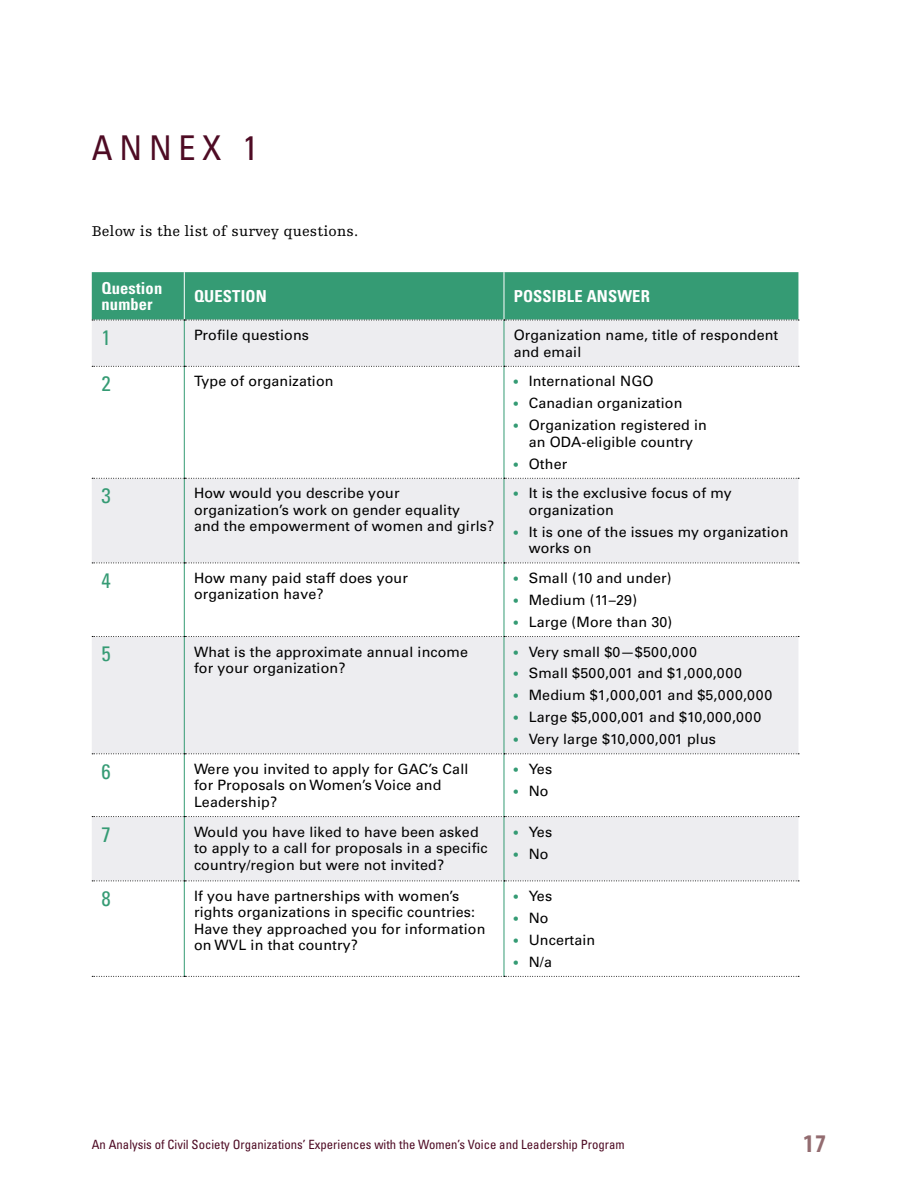
<style>
.page{position:relative;width:918px;height:1188px;background:#fff}
.page>*{position:absolute;margin:0;border:0;box-sizing:border-box;transform-origin:0 0}
.main_sub{font:condensed 34.2px "Univers LT Std";letter-spacing:.2em;color:#4e0b24}
.t1{font:700 condensed 25.5px "Myriad Pro";color:#936c70}
.t2{font:condensed 21px "Univers LT Std";color:#359b74}
.t3{font:700 condensed 16.5px/16.5px "Univers LT Std";letter-spacing:.01em;color:#fff}
.t4{font:15px "Egyptienne F";letter-spacing:.01em;color:#000}
.t5{font:14.25px/16.5px "Univers LT Std";letter-spacing:.01em;color:#000}
.t6{font:condensed 12.75px "Univers LT Std";color:#4e0b24}
.s1{font-size:12px;color:#359b74}
</style>
<div class="page">
<div style="left:92px;top:321px;width:706px;height:45px;background:#ededf0"></div>
<svg style="left:92px;top:367px;width:706px;height:609px"></svg>
<hr style="left:184px;top:320px;width:1px;height:46px;background:#359b74">
<hr style="left:504px;top:320px;width:1px;height:46px;background:#359b74">
<hr style="left:184px;top:367px;width:1px;height:111px;background:#359b74">
<hr style="left:504px;top:367px;width:1px;height:111px;background:#359b74">
<hr style="left:184px;top:479px;width:1px;height:84px;background:#359b74">
<hr style="left:504px;top:479px;width:1px;height:84px;background:#359b74">
<hr style="left:184px;top:563px;width:1px;height:73px;background:#359b74">
<hr style="left:504px;top:563px;width:1px;height:73px;background:#359b74">
<hr style="left:184px;top:637px;width:1px;height:116px;background:#359b74">
<hr style="left:504px;top:637px;width:1px;height:116px;background:#359b74">
<hr style="left:184px;top:754px;width:1px;height:62px;background:#359b74">
<hr style="left:504px;top:754px;width:1px;height:62px;background:#359b74">
<hr style="left:184px;top:817px;width:1px;height:64px;background:#359b74">
<hr style="left:504px;top:817px;width:1px;height:64px;background:#359b74">
<hr style="left:184px;top:881px;width:1px;height:95px;background:#359b74">
<hr style="left:504px;top:881px;width:1px;height:95px;background:#359b74">
<svg style="left:92px;top:366px;width:707px;height:1px"></svg>
<svg style="left:92px;top:478px;width:707px;height:1px"></svg>
<svg style="left:92px;top:563px;width:707px;height:1px"></svg>
<svg style="left:92px;top:636px;width:707px;height:1px"></svg>
<svg style="left:92px;top:753px;width:707px;height:1px"></svg>
<svg style="left:92px;top:816px;width:707px;height:1px"></svg>
<svg style="left:92px;top:881px;width:707px;height:1px"></svg>
<svg style="left:92px;top:976px;width:707px;height:1px"></svg>
<div style="left:92px;top:272px;width:707px;height:49px;background:#359b74"></div>
<p class="main_sub" style="left:92px;top:126px;width:168px">ANNEX 1</p>
<p class="t4" style="left:92px;top:223px;width:268px">Below is the list of survey questions.</p>
<p class="t3" style="left:102px;top:280px;width:62px">Question number</p>
<p class="t3" style="left:194px;top:288px;width:74px">QUESTION</p>
<p class="t3" style="left:514px;top:288px;width:138px">POSSIBLE ANSWER</p>
<p class="t2" style="left:102px;top:324px;width:11px">1</p>
<p class="t5" style="left:194px;top:327px;width:117px">Profile questions</p>
<p class="t5" style="left:514px;top:327px;width:266px">Organization name, title of respondent and email</p>
<p class="t2" style="left:102px;top:370px;width:11px">2</p>
<p class="t5" style="left:194px;top:373px;width:141px">Type of organization</p>
<p class="t5" style="left:514px;top:373px;width:142px"><span class="s1">•</span> International NGO</p>
<p class="t5" style="left:514px;top:395px;width:170px"><span class="s1">•</span> Canadian organization</p>
<p class="t5" style="left:514px;top:417px;width:195px;text-align:center"><span class="s1">•</span> Organization registered in an ODA-eligible country</p>
<p class="t5" style="left:514px;top:455px;width:55px"><span class="s1">•</span> Other</p>
<p class="t2" style="left:102px;top:482px;width:11px">3</p>
<p class="t5" style="left:194px;top:485px;width:302px">How would you describe your organization’s work on gender equality<br>and the empowerment of women and girls?</p>
<p class="t5" style="left:529px;top:485px;width:205px;text-indent:-15px"><span class="s1">•</span> It is the exclusive focus of my organization</p>
<p class="t5" style="left:529px;top:523px;width:261px;text-indent:-15px"><span class="s1">•</span> It is one of the issues my organization works on</p>
<p class="t2" style="left:102px;top:567px;width:11px">4</p>
<p class="t5" style="left:194px;top:570px;width:215px">How many paid staff does your organization have?</p>
<p class="t5" style="left:514px;top:570px;width:159px"><span class="s1">•</span> Small (10 and under)</p>
<p class="t5" style="left:514px;top:592px;width:125px"><span class="s1">•</span> Medium (11–29)</p>
<p class="t5" style="left:514px;top:614px;width:160px"><span class="s1">•</span> Large (More than 30)</p>
<p class="t2" style="left:102px;top:641px;width:11px">5</p>
<p class="t5" style="left:194px;top:643px;width:276px">What is the approximate annual income for your organization?</p>
<p class="t5" style="left:514px;top:643px;width:185px"><span class="s1">•</span> Very small $0—$500,000</p>
<p class="t5" style="left:514px;top:665px;width:230px"><span class="s1">•</span> Small $500,001 and $1,000,000</p>
<p class="t5" style="left:514px;top:687px;width:260px"><span class="s1">•</span> Medium $1,000,001 and $5,000,000</p>
<p class="t5" style="left:514px;top:709px;width:249px"><span class="s1">•</span> Large $5,000,001 and $10,000,000</p>
<p class="t5" style="left:514px;top:731px;width:204px"><span class="s1">•</span> Very large $10,000,001 plus</p>
<p class="t2" style="left:102px;top:758px;width:11px">6</p>
<p class="t5" style="left:194px;top:761px;width:276px">Were you invited to apply for GAC’s Call for Proposals on Women’s Voice and<br>Leadership?</p>
<p class="t5" style="left:514px;top:761px;width:40px"><span class="s1">•</span> Yes</p>
<p class="t5" style="left:514px;top:783px;width:36px"><span class="s1">•</span> No</p>
<p class="t2" style="left:102px;top:821px;width:11px">7</p>
<p class="t5" style="left:194px;top:823px;width:295px">Would you have liked to have been asked to apply to a call for proposals in a specific country/region but were not invited?</p>
<p class="t5" style="left:514px;top:823px;width:40px"><span class="s1">•</span> Yes</p>
<p class="t5" style="left:514px;top:845px;width:36px"><span class="s1">•</span> No</p>
<p class="t2" style="left:102px;top:885px;width:11px">8</p>
<p class="t5" style="left:194px;top:888px;width:293px">If you have partnerships with women’s rights organizations in specific countries:<br>Have they approached you for information on WVL in that country?</p>
<p class="t5" style="left:514px;top:888px;width:40px"><span class="s1">•</span> Yes</p>
<p class="t5" style="left:514px;top:910px;width:36px"><span class="s1">•</span> No</p>
<p class="t5" style="left:514px;top:932px;width:83px"><span class="s1">•</span> Uncertain</p>
<p class="t5" style="left:514px;top:953px;width:40px"><span class="s1">•</span> N/a</p>
<p class="t6" style="left:92px;top:1137px;width:534px">An Analysis of Civil Society Organizations’ Experiences with the Women’s Voice and Leadership Program</p>
<h2 class="t1" style="left:803px;top:1128px;width:25px">17</h2>
</div>
